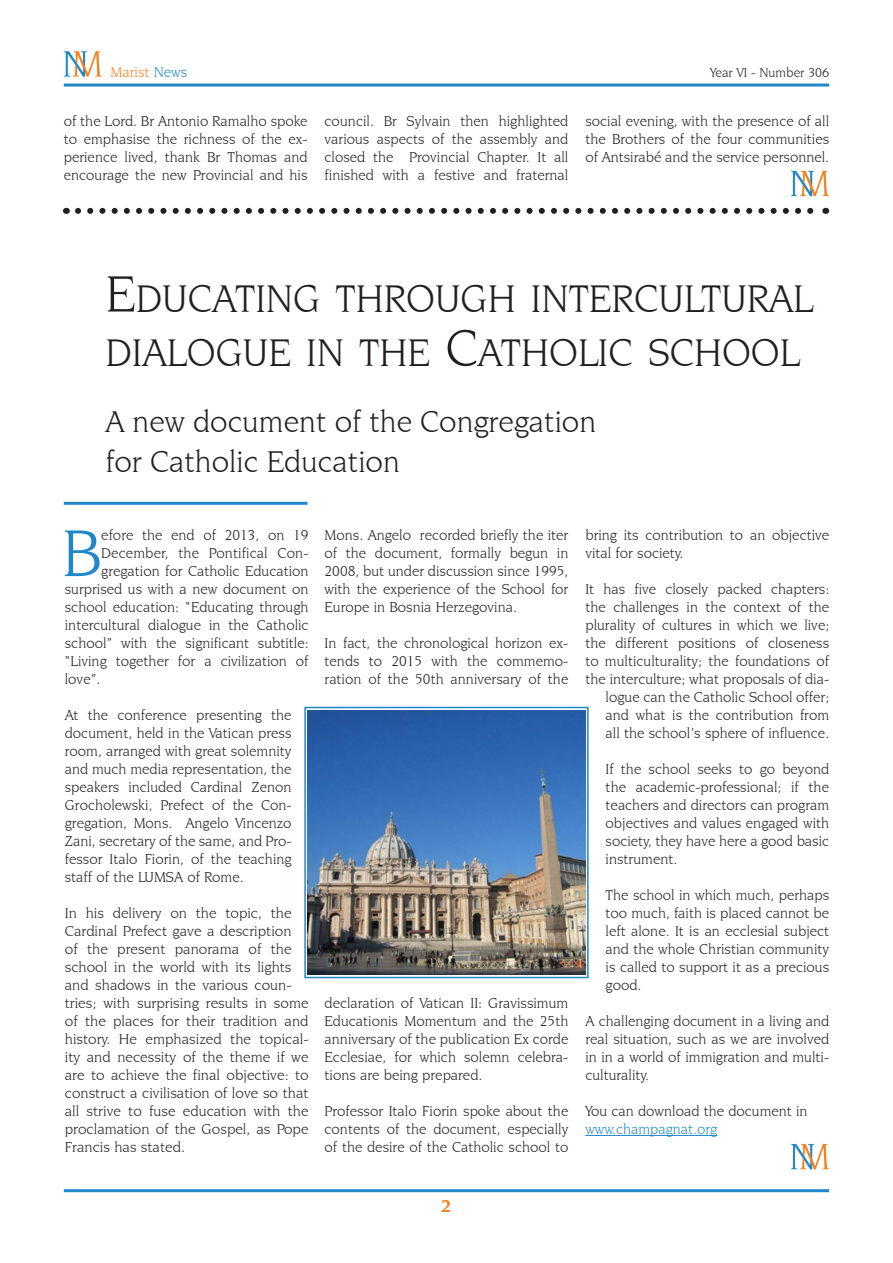
<style>
.page{position:relative;width:893px;height:1263px;background:#fff}
.page>*{position:absolute;margin:0;border:0;box-sizing:border-box;transform-origin:0 0}
.paragrafo4ComMaiuscu{font:70.2px "Novarese IT Cby BT";color:#2088c9}
.Titolo{font:40.5px "Novarese IT Cby BT";color:#231f20}
.Sottotitolo{font:31.5px "Novarese IT Cby BT";color:#231f20}
.Normale{font:700 18px "Novarese IT Cby BT";color:#f58220}
.paragrafo4{font:15px/18px "Novarese IT Cby BT";color:#231f20;text-align:justify}
.paragrafo4ComMaiuscu-2{font:15px "Novarese IT Cby BT";color:#231f20}
.paragrafoSemDopo{font:15px "Novarese IT Cby BT";color:#231f20}
.paragrafo4-2{font:15px "Novarese IT Cby BT";color:#2088c9}
.Normale-2{font:15px "Novarese IT Cby BT";color:#f58220}
.Normale-3{font:13.5px "Novarese IT Cby BT";color:#231f20}
.s1{color:#2088c9}
.s2{font-size:54px}
</style>
<div class="page">
<hr style="left:64px;top:84px;width:765px;height:3px;background:#2088c9">
<hr style="left:64px;top:1189px;width:765px;height:3px;background:#2088c9">
<svg style="left:64px;top:51px;width:38px;height:26px"></svg>
<hr style="left:64px;top:502px;width:244px;height:3px;background:#2088c9">
<svg style="left:78px;top:208px;width:736px;height:6px"></svg>
<svg style="left:791px;top:1144px;width:38px;height:25px"></svg>
<svg style="left:791px;top:171px;width:38px;height:25px"></svg>
<hr style="left:585px;top:1135px;width:132px;height:1px;background:#2088c9">
<img style="left:308px;top:710px;width:277px;height:265px">
<div style="left:304px;top:707px;width:285px;height:271px;border:2px solid #2088c9"></div>
<p class="Normale-2" style="left:111px;top:63px;width:78px">Marist <span class="s1">News</span></p>
<p class="Normale-3" style="left:710px;top:64px;width:120px">Year VI - Number 306</p>
<p class="paragrafo4" style="left:64px;top:112px;width:245px">of the Lord. Br Antonio Ramalho spoke to emphasise the richness of the ex&shy;perience lived, thank Br Thomas and encourage the new Provincial and his</p>
<p class="paragrafo4" style="left:325px;top:112px;width:245px">council. Br Sylvain then highlighted various aspects of the assembly and closed the Provincial Chapter. It all finished with a festive and fraternal</p>
<p class="paragrafo4" style="left:585px;top:112px;width:245px">social evening, with the presence of all the Brothers of the four communities of Antsirabé and the service personnel.</p>
<p class="Titolo" style="left:105px;top:274px;width:709px"><span class="s2">E</span>DUCATING THROUGH INTERCULTURAL</p>
<p class="Titolo" style="left:105px;top:328px;width:696px">DIALOGUE IN THE <span class="s2">C</span>ATHOLIC SCHOOL</p>
<p class="Sottotitolo" style="left:105px;top:403px;width:492px">A new document of the Congregation</p>
<p class="Sottotitolo" style="left:105px;top:443px;width:296px">for Catholic Education</p>
<p class="paragrafo4ComMaiuscu" style="left:62px;top:511px;width:41px">B</p>
<p class="paragrafo4ComMaiuscu-2" style="left:101px;top:526px;width:209px">efore the end of 2013, on 19</p>
<p class="paragrafo4ComMaiuscu-2" style="left:101px;top:544px;width:209px">December, the Pontifical Con-</p>
<p class="paragrafo4ComMaiuscu-2" style="left:101px;top:562px;width:209px">gregation for Catholic Education</p>
<p class="paragrafo4ComMaiuscu-2" style="left:65px;top:580px;width:245px">surprised us with a new document on</p>
<p class="paragrafo4ComMaiuscu-2" style="left:65px;top:598px;width:245px">school education: “Educating through</p>
<p class="paragrafo4ComMaiuscu-2" style="left:65px;top:616px;width:245px">intercultural dialogue in the Catholic</p>
<p class="paragrafo4ComMaiuscu-2" style="left:65px;top:634px;width:245px">school” with the significant subtitle:</p>
<p class="paragrafo4ComMaiuscu-2" style="left:65px;top:652px;width:245px">“Living together for a civilization of</p>
<p class="paragrafo4ComMaiuscu-2" style="left:65px;top:670px;width:37px">love”.</p>
<p class="paragrafo4" style="left:65px;top:706px;width:228px">At the conference presenting the document, held in the Vatican press room, arranged with great solemnity and much media representation, the speakers included Cardinal Zenon Grocholewski, Prefect of the Con&shy;gregation, Mons. Angelo Vincenzo Zani, secretary of the same, and Pro&shy;fessor Italo Fiorin, of the teaching staff of the LUMSA of Rome.</p>
<p class="paragrafo4" style="left:65px;top:904px;width:245px;text-align:left">In his delivery on the topic, the Cardinal Prefect gave a description<br>of the present panorama of the school in the world with its lights and shadows in the various coun&shy;tries; with surprising results in some of the places for their tradition and history. He emphasized the topical&shy;ity and necessity of the theme if we are to achieve the final objective: to construct a civilisation of love so that all strive to fuse education with the proclamation of the Gospel, as Pope Francis has stated.</p>
<p class="paragrafo4" style="left:325px;top:526px;width:245px">Mons. Angelo recorded briefly the iter of the document, formally begun in 2008, but under discussion since 1995, with the experience of the School for Europe in Bosnia Herzegovina.</p>
<p class="paragrafo4" style="left:325px;top:634px;width:245px">In fact, the chronological horizon ex&shy;tends to 2015 with the commemo&shy;ration of the 50th anniversary of the</p>
<p class="paragrafo4" style="left:325px;top:994px;width:245px">declaration of Vatican II: Gravissimum Educationis Momentum and the 25th anniversary of the publication Ex corde Ecclesiae, for which solemn celebra&shy;tions are being prepared.</p>
<p class="paragrafo4" style="left:325px;top:1102px;width:245px">Professor Italo Fiorin spoke about the contents of the document, especially of the desire of the Catholic school to</p>
<p class="paragrafo4" style="left:585px;top:526px;width:245px">bring its contribution to an objective vital for society.</p>
<p class="paragrafo4" style="left:585px;top:580px;width:245px;text-align:right">It has five closely packed chapters: the challenges in the context of the plurality of cultures in which we live; the different positions of closeness to multiculturality; the foundations of the interculture; what proposals of dia&shy;logue can the Catholic School offer; and what is the contribution from<br>all the school’s sphere of influence.</p>
<p class="paragrafo4" style="left:606px;top:760px;width:225px">If the school seeks to go beyond the academic-professional; if the teachers and directors can program objectives and values engaged with society, they have here a good basic instrument.</p>
<p class="paragrafo4" style="left:606px;top:886px;width:225px">The school in which much, perhaps too much, faith is placed cannot be left alone. It is an ecclesial subject and the whole Christian community is called to support it as a precious good.</p>
<p class="paragrafo4" style="left:585px;top:1012px;width:245px">A challenging document in a living and real situation, such as we are involved in in a world of immigration and multi&shy;culturality.</p>
<p class="paragrafoSemDopo" style="left:585px;top:1102px;width:224px">You can download the document in</p>
<p class="paragrafo4-2" style="left:585px;top:1120px;width:133px">www.champagnat.org</p>
<p class="Normale" style="left:441px;top:1195px;width:12px">2</p>
</div>
